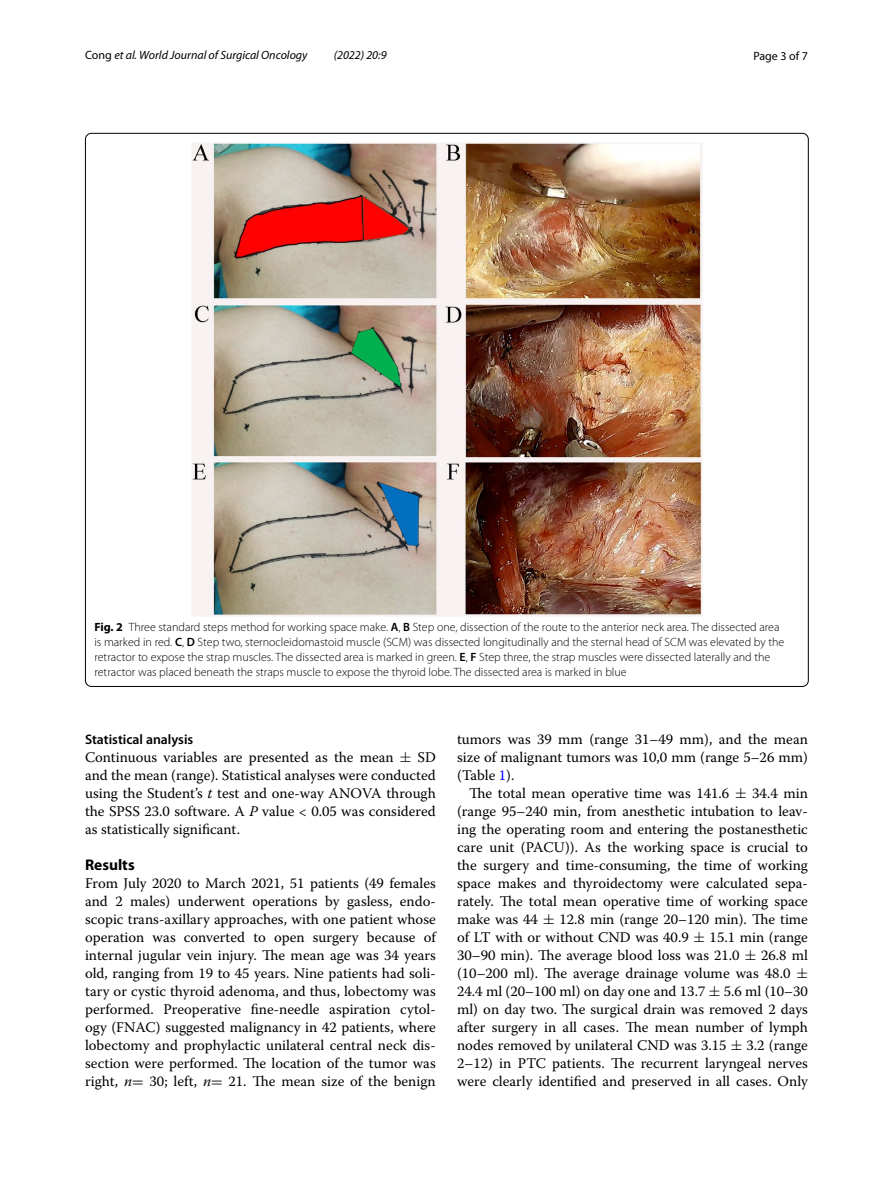
<style>
.page{position:relative;width:893px;height:1187px;background:#fff}
.page>*{position:absolute;margin:0;border:0;box-sizing:border-box;transform-origin:0 0}
.t1{font:700 15.45px "Myriad Pro";color:#000}
.t2{font:14.7px/18px "Warnock Pro";color:#000;text-align:justify}
.t3{font:600 13.8px "Myriad Pro";color:#000}
.t4{font:300 12px/15px "Myriad Pro";color:#000}
.t5{font:italic 12px "Myriad Pro";color:#000}
.t6{font:12px "Myriad Pro";color:#000}
.s1{font-style:normal}
.s2{font-weight:700}
.s3{font-weight:600}
.s4{font-family:"MTSY"}
.s5{font-style:italic}
.s6{color:#00f}
</style>
<div class="page">
<img style="left:192px;top:142px;width:510px;height:474px">
<p class="t5" style="left:85px;top:48px;width:224px"><span class="s1">Cong</span> et al. World Journal of Surgical Oncology</p>
<p class="t5" style="left:334px;top:48px;width:54px">(2022) 20:9</p>
<p class="t6" style="left:753px;top:48px;width:56px">Page 3 of 7</p>
<p class="t4" style="left:94px;top:620px;width:691px"><span class="s2">Fig. 2</span> Three standard steps method for working space make. <span class="s3">A</span>, <span class="s3">B</span> Step one, dissection of the route to the anterior neck area. The dissected area is marked in red. <span class="s3">C</span>, <span class="s3">D</span> Step two, sternocleidomastoid muscle (SCM) was dissected longitudinally and the sternal head of SCM was elevated by the retractor to expose the strap muscles. The dissected area is marked in green. <span class="s3">E</span>, <span class="s3">F</span> Step three, the strap muscles were dissected laterally and the retractor was placed beneath the straps muscle to expose the thyroid lobe. The dissected area is marked in blue</p>
<p class="t3" style="left:85px;top:730px;width:110px">Statistical analysis</p>
<p class="t2" style="left:85px;top:747px;width:352px">Continuous variables are presented as the mean <span class="s4">±</span> SD and the mean (range). Statistical analyses were conducted using the Student’s <span class="s5">t</span> test and one-way ANOVA through the SPSS 23.0 software. A <span class="s5">P</span> value &lt; 0.05 was considered as statistically significant.</p>
<p class="t1" style="left:85px;top:854px;width:51px">Results</p>
<p class="t2" style="left:85px;top:873px;width:352px">From July 2020 to March 2021, 51 patients (49 females and 2 males) underwent operations by gasless, endo&shy;scopic trans-axillary approaches, with one patient whose operation was converted to open surgery because of internal jugular vein injury. The mean age was 34 years old, ranging from 19 to 45 years. Nine patients had soli&shy;tary or cystic thyroid adenoma, and thus, lobectomy was performed. Preoperative fine-needle aspiration cytol&shy;ogy (FNAC) suggested malignancy in 42 patients, where lobectomy and prophylactic unilateral central neck dis&shy;section were performed. The location of the tumor was right, <span class="s5">n</span><span class="s4">=</span> 30; left, <span class="s5">n</span><span class="s4">=</span> 21. The mean size of the benign</p>
<p class="t2" style="left:457px;top:730px;width:352px">tumors was 39 mm (range 31–49 mm), and the mean size of malignant tumors was 10,0 mm (range 5–26 mm) (Table <span class="s6">1</span>).</p>
<p class="t2" style="left:457px;top:784px;width:352px;text-indent:12px">The total mean operative time was 141.6 <span class="s4">±</span> 34.4 min (range 95–240 min, from anesthetic intubation to leav&shy;ing the operating room and entering the postanesthetic care unit (PACU)). As the working space is crucial to the surgery and time-consuming, the time of working space makes and thyroidectomy were calculated sepa&shy;rately. The total mean operative time of working space make was 44 <span class="s4">±</span> 12.8 min (range 20–120 min). The time of LT with or without CND was 40.9 <span class="s4">±</span> 15.1 min (range 30–90 min). The average blood loss was 21.0 <span class="s4">±</span> 26.8 ml (10–200 ml). The average drainage volume was 48.0 <span class="s4">± </span>24.4 ml (20–100 ml) on day one and 13.7 <span class="s4">±</span> 5.6 ml (10–30 ml) on day two. The surgical drain was removed 2 days after surgery in all cases. The mean number of lymph nodes removed by unilateral CND was 3.15 <span class="s4">±</span> 3.2 (range 2–12) in PTC patients. The recurrent laryngeal nerves were clearly identified and preserved in all cases. Only</p>
</div>
